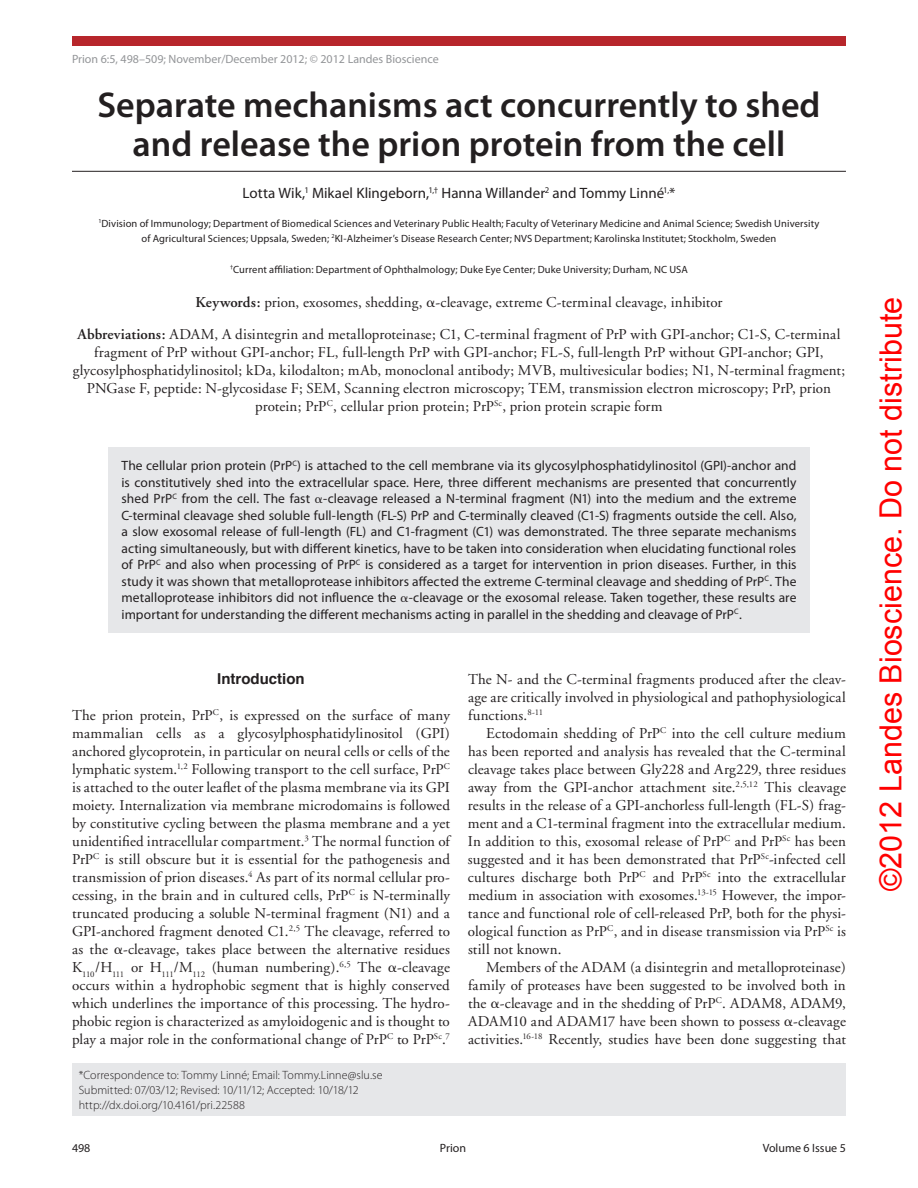
<style>
.page{position:relative;width:918px;height:1188px;background:#fff}
.page>*{position:absolute;margin:0;border:0;box-sizing:border-box;transform-origin:0 0}
.t1{font:600 36px/39px "Myriad Pro";color:#231f20;text-align:center}
.t2{font:30.45px "Arial";color:#f00}
.t3{font:15px/18px "Adobe Garamond";letter-spacing:.005em;color:#231f20;text-align:justify}
.t4{font:15px "Myriad Pro";color:#231f20}
.t5{font:700 15px "Helvetica";color:#231f20}
.t6{font:13.5px/16.5px "Myriad Pro";letter-spacing:.005em;color:#231f20;text-align:justify}
.t7{font:300 12px/15px "Myriad Pro";color:#231f20}
.t8{font:12px "Myriad Pro";color:#939598}
.t9{font:12px "Myriad Pro";color:#231f20}
.t10{font:10.5px/15px "Myriad Pro";letter-spacing:.015em;color:#231f20;text-align:center}
.s1{font-weight:600}
.s2{font-family:"Universal Std Greekw Math Pi"}
</style>
<div class="page">
<div style="left:72px;top:36px;width:774px;height:10px;background:#b7262b"></div>
<div style="left:72px;top:1063px;width:774px;height:53px;background:#e6e7e9"></div>
<div style="left:108px;top:447px;width:702px;height:185px;background:#e6e7e9"></div>
<hr style="left:72px;top:171px;width:774px;height:1px;background:#231f20">
<p class="t8" style="left:72px;top:52px;width:368px">Prion 6:5, 498–509; November/December 2012; © 2012 Landes Bioscience</p>
<h1 class="t1" style="left:97px;top:85px;width:725px">Separate mechanisms act concurrently to shed and release the prion protein from the cell</h1>
<p class="t4" style="left:243px;top:184px;width:434px">Lotta Wik,<sup>1</sup> Mikael Klingeborn,<sup>1,†</sup> Hanna Willander<sup>2</sup> and Tommy Linné<sup>1,</sup>*</p>
<p class="t10" style="left:98px;top:216px;width:723px"><sup>1</sup>Division of Immunology; Department of Biomedical Sciences and Veterinary Public Health; Faculty of Veterinary Medicine and Animal Science; Swedish University of Agricultural Sciences; Uppsala, Sweden; <sup>2</sup>KI-Alzheimer’s Disease Research Center; NVS Department; Karolinska Institutet; Stockholm, Sweden</p>
<p class="t10" style="left:230px;top:262px;width:450px"><sup>†</sup>Current affiliation: Department of Ophthalmology; Duke Eye Center; Duke University; Durham, NC USA</p>
<p class="t3" style="left:77px;top:287px;width:765px;line-height:31.5px;text-align:center"><span class="s1">Keywords:</span> prion, exosomes, shedding, <span class="s2">α</span>-cleavage, extreme C-terminal cleavage, inhibitor<br><span class="s1">Abbreviations:</span> ADAM, A disintegrin and metalloproteinase; C1, C-terminal fragment of PrP with GPI-anchor; C1-S, C-terminal</p>
<p class="t3" style="left:73px;top:343px;width:774px;text-align:center">fragment of PrP without GPI-anchor; FL, full-length PrP with GPI-anchor; FL-S, full-length PrP without GPI-anchor; GPI, glycosylphosphatidylinositol; kDa, kilodalton; mAb, monoclonal antibody; MVB, multivesicular bodies; N1, N-terminal fragment; PNGase F, peptide: N-glycosidase F; SEM, Scanning electron microscopy; TEM, transmission electron microscopy; PrP, prion protein; PrP<sup>C</sup>, cellular prion protein; PrP<sup>Sc</sup>, prion protein scrapie form</p>
<p class="t6" style="left:121px;top:457px;width:677px">The cellular prion protein (PrP<sup>C</sup>) is attached to the cell membrane via its glycosylphosphatidylinositol (GPI)-anchor and is constitutively shed into the extracellular space. H ere, three different mechanisms are presented that concurrently shed PrP<sup>C</sup> from the cell. The fast <span class="s2">α</span>-cleavage released a N-terminal fragment (N1) into the medium and the extreme C-terminal cleavage shed soluble full-length (FL-S) PrP and C-terminally cleaved (C1-S) fragments outside the cell. Also, a slow exosomal release of full-length (FL) and C1-fragment (C1) was demonstrated. The three separate mechanisms acting simultaneously, but with different kinetics, have to be taken into consideration when elucidating functional roles of PrP<sup>C</sup> and also when processing of PrP<sup>C</sup> is considered as a target for intervention in prion diseases. Further, in this study it was shown that metalloprotease inhibitors affected the extreme C-terminal cleavage and shedding of PrP<sup>C</sup>. The metalloprotease inhibitors did not influence the <span class="s2">α</span>-cleavage or the exosomal release. Taken together, these results are important for understanding the different mechanisms acting in parallel in the shedding and cleavage of PrP<sup>C</sup>.</p>
<p class="t5" style="left:217px;top:667px;width:89px">Introduction</p>
<p class="t3" style="left:72px;top:707px;width:380px">The prion protein, PrP<sup>C</sup>, is expressed on the surface of many mammalian cells as a glycosylphosphatidylinositol (GPI) anchored glycoprotein, in particular on neural cells or cells of the lymphatic system.<sup>1,2</sup> Following transport to the cell surface, PrP<sup>C </sup>is attached to the outer leaflet of the plasma membrane via its GPI moiety. Internalization via membrane microdomains is followed by constitutive cycling between the plasma membrane and a yet unidentified intracellular compartment.<sup>3</sup> The normal function of PrP<sup>C</sup> is still obscure but it is essential for the pathogenesis and transmission of prion diseases.<sup>4</sup> As part of its normal cellular pro&shy;cessing, in the brain and in cultured cells, PrP<sup>C</sup> is N-terminally truncated producing a soluble N-terminal fragment (N1) and a GPI-anchored fragment denoted C1.<sup>2,5</sup> The cleavage, referred to as the <span class="s2">α</span>-cleavage, takes place between the alternative residues K<sub>110</sub>/H<sub>111</sub> or H<sub>111</sub>/M<sub>112</sub> (human numbering).<sup>6,5</sup> The <span class="s2">α</span>-cleavage occurs within a hydrophobic segment that is highly conserved which underlines the importance of this processing. The hydro&shy;phobic region is characterized as amyloidogenic and is thought to play a major role in the conformational change of PrP<sup>C</sup> to PrP<sup>Sc</sup>.<sup>7</sup></p>
<p class="t7" style="left:79px;top:1068px;width:305px">*Correspondence to: Tommy Linné; Email: Tommy.Linne@slu.se<br>Submitted: 07/03/12; Revised: 10/11/12; Accepted: 10/18/12 http://dx.doi.org/10.4161/pri.22588</p>
<p class="t3" style="left:468px;top:671px;width:379px">The N- and the C-terminal fragments produced after the cleav&shy;age are critically involved in physiological and pathophysiological functions.<sup>8-11</sup></p>
<p class="t3" style="left:468px;top:725px;width:379px;text-indent:18px">Ectodomain shedding of PrP<sup>C</sup> into the cell culture medium has been reported and analysis has revealed that the C-terminal cleavage takes place between Gly228 and Arg229, three residues away from the GPI-anchor attachment site.<sup>2,5,12</sup> This cleavage results in the release of a GPI-anchorless full-length (FL-S) frag&shy;ment and a C1-terminal fragment into the extracellular medium.<br>In addition to this, exosomal release of PrP<sup>C</sup> and PrP<sup>Sc</sup> has been suggested and it has been demonstrated that PrP<sup>Sc</sup>-infected cell cultures discharge both PrP<sup>C</sup> and PrP<sup>Sc</sup> into the extracellular medium in association with exosomes.<sup>13-15</sup> However, the impor&shy;tance and functional role of cell-released PrP, both for the physi&shy;ological function as PrP<sup>C</sup>, and in disease transmission via PrP<sup>Sc</sup> is still not known.</p>
<p class="t3" style="left:468px;top:959px;width:379px;text-indent:18px">Members of the ADAM (a disintegrin and metalloproteinase) family of proteases have been suggested to be involved both in the <span class="s2">α</span>-cleavage and in the shedding of PrP<sup>C</sup>. ADAM8, ADAM9, ADAM10 and ADAM17 have been shown to possess <span class="s2">α</span>-cleavage activities.<sup>16-18</sup> Recently, studies have been done suggesting that</p>
<p class="t9" style="left:72px;top:1141px;width:20px">498</p>
<p class="t9" style="left:440px;top:1141px;width:28px">Prion</p>
<p class="t9" style="left:763px;top:1141px;width:85px">Volume 6 Issue 5</p>
<h2 class="t2" style="left:871px;top:891px;width:595px;rotate:-90deg">©2012 Landes Bioscience. Do not distribute</h2>
</div>
